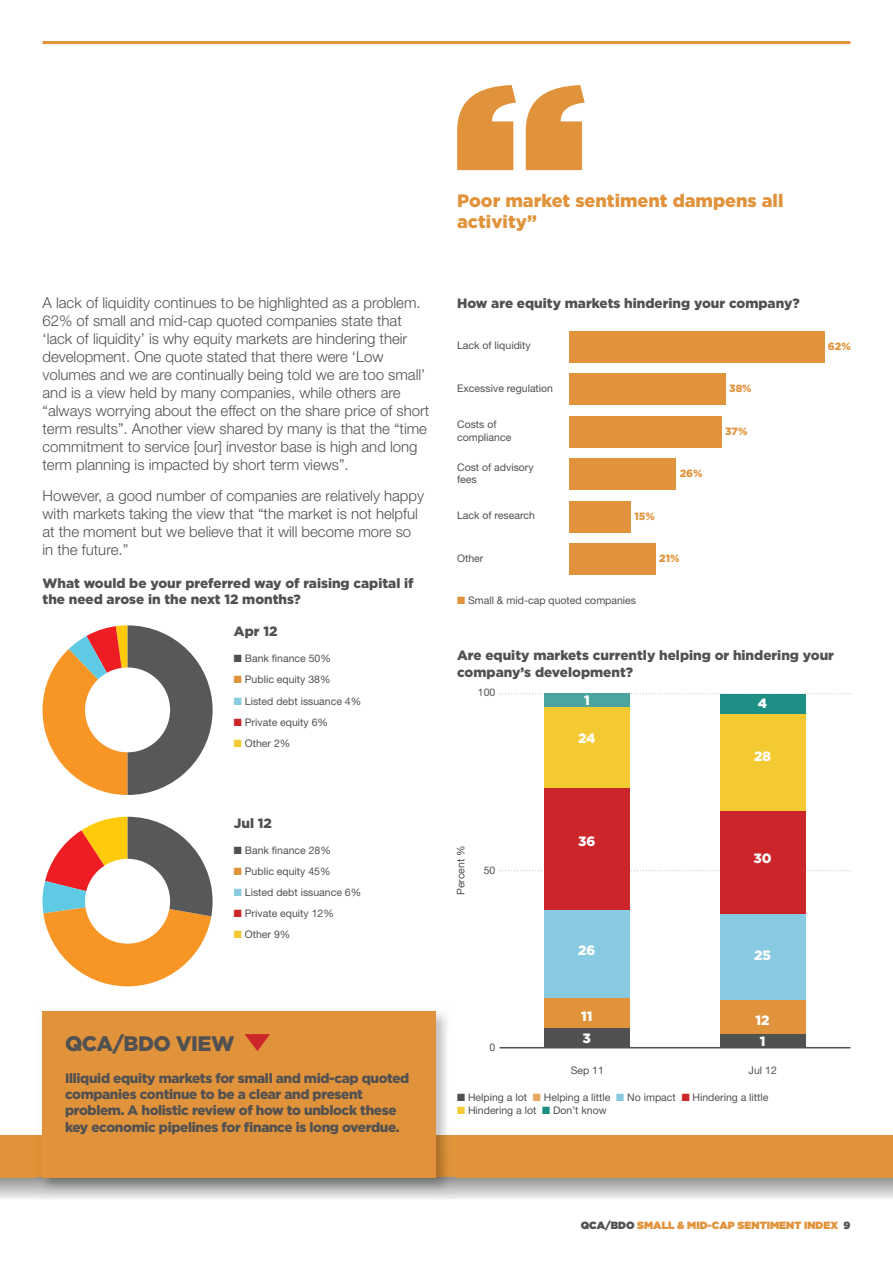
<style>
.page{position:relative;width:893px;height:1263px;background:#fff}
.page>*{position:absolute;margin:0;border:0;box-sizing:border-box;transform-origin:0 0}
.t1{font:900 21px "Gotham";letter-spacing:-.025em;color:#525152}
.t2{font:900 18px/21.6px "Gotham";color:#e1933b}
.t3{font:300 15px/18px "Helvetica Neue";color:#525152}
.t4{font:900 13.5px/16.2px "Gotham";color:#525152}
.t5{font:900 13.5px/16.2px "Gotham";letter-spacing:-.025em;color:#525152}
.t6{font:900 13.5px/21px "Gotham";color:#fff;text-align:center}
.t7{font:10.5px/12.6px "Helvetica Neue";color:#525152}
.t8{font:900 10.5px "Gotham";color:#e1933b}
.t9{font:900 10.5px "Gotham";color:#e1933b}
.s1{color:#e1933b}
.s2{color:#87cae1}
.s3{color:#cc262b}
.s4{color:#f3ca32}
.s5{color:#e7a962}
.s6{color:#1e8f85}
.s7{color:#525152}
</style>
<div class="page">
<hr style="left:43px;top:41px;width:807px;height:3px;background:#e1933b">
<div style="left:0;top:1135px;width:893px;height:43px;background:#e1933b"></div>
<img style="left:36px;top:1011px;width:420px;height:186px">
<div style="left:43px;top:1011px;width:393px;height:167px;background:#e1933b"></div>
<svg style="left:245px;top:1034px;width:25px;height:17px"></svg>
<svg style="left:43px;top:625px;width:170px;height:170px"></svg>
<div style="left:85px;top:667px;width:85px;height:85px;background:#fff;border-radius:50%"></div>
<svg style="left:43px;top:817px;width:170px;height:169px"></svg>
<div style="left:85px;top:859px;width:85px;height:85px;background:#fff;border-radius:50%"></div>
<svg style="left:499px;top:693px;width:351px;height:1px"></svg>
<svg style="left:499px;top:870px;width:351px;height:1px"></svg>
<div style="left:544px;top:707px;width:85px;height:340px;background:#f3ca32"></div>
<div style="left:544px;top:788px;width:85px;height:259px;background:#cc262b"></div>
<div style="left:544px;top:910px;width:85px;height:137px;background:#87cae1"></div>
<div style="left:544px;top:998px;width:85px;height:49px;background:#e1933b"></div>
<div style="left:544px;top:1028px;width:85px;height:20px;background:#525152"></div>
<div style="left:720px;top:694px;width:85px;height:353px;background:#1e8f85"></div>
<div style="left:720px;top:714px;width:85px;height:333px;background:#f3ca32"></div>
<div style="left:720px;top:811px;width:85px;height:236px;background:#cc262b"></div>
<div style="left:720px;top:914px;width:85px;height:133px;background:#87cae1"></div>
<div style="left:720px;top:1000px;width:85px;height:42px;background:#e1933b"></div>
<div style="left:720px;top:1034px;width:85px;height:13px;background:#525152"></div>
<hr style="left:500px;top:1047px;width:350px;height:1px;background:#525152">
<svg style="left:457px;top:85px;width:128px;height:85px"></svg>
<div style="left:544px;top:694px;width:85px;height:13px;background:#4ba59e"></div>
<hr style="left:0;top:0;width:1px;height:1147px;background:#1f212a">
<div style="left:569px;top:373px;width:157px;height:32px;background:#e1933b"></div>
<div style="left:569px;top:416px;width:153px;height:31px;background:#e1933b"></div>
<div style="left:569px;top:458px;width:107px;height:32px;background:#e1933b"></div>
<div style="left:569px;top:501px;width:62px;height:32px;background:#e1933b"></div>
<div style="left:569px;top:543px;width:87px;height:32px;background:#e1933b"></div>
<div style="left:569px;top:331px;width:255px;height:31px;background:#e1933b"></div>
<p class="t3" style="left:43px;top:295px;width:388px">A lack of liquidity continues to be highlighted as a problem.<br>62% of small and mid-cap quoted companies state that ‘lack of liquidity’ is why equity markets are hindering their development. One quote stated that there were ‘Low volumes and we are continually being told we are too small’ and is a view held by many companies, while others are “always worrying about the effect on the share price of short term results”. Another view shared by many is that the “time commitment to service [our] investor base is high and long term planning is impacted by short term views”.</p>
<p class="t3" style="left:43px;top:488px;width:383px">However, a good number of companies are relatively happy with markets taking the view that “the market is not helpful at the moment but we believe that it will become more so in the future.”</p>
<p class="t4" style="left:43px;top:576px;width:373px">what would be your preferred way of raising capital if the need arose in the next 12 months?</p>
<p class="t4" style="left:234px;top:624px;width:45px">apr 12</p>
<p class="t7" style="left:234px;top:653px;width:98px">■ Bank finance 50%</p>
<p class="t7" style="left:234px;top:674px;width:98px"><span class="s1">■</span> Public equity 38%</p>
<p class="t7" style="left:234px;top:695px;width:129px"><span class="s2">■</span> Listed debt issuance 4%</p>
<p class="t7" style="left:234px;top:717px;width:96px"><span class="s3">■</span> Private equity 6%</p>
<p class="t7" style="left:234px;top:738px;width:58px"><span class="s4">■</span> Other 2%</p>
<p class="t4" style="left:234px;top:816px;width:40px">Jul 12</p>
<p class="t7" style="left:234px;top:845px;width:98px">■ Bank finance 28%</p>
<p class="t7" style="left:234px;top:866px;width:98px"><span class="s1">■</span> Public equity 45%</p>
<p class="t7" style="left:234px;top:887px;width:129px"><span class="s2">■</span> Listed debt issuance 6%</p>
<p class="t7" style="left:234px;top:908px;width:101px"><span class="s3">■</span> Private equity 12%</p>
<p class="t7" style="left:234px;top:929px;width:58px"><span class="s4">■</span> Other 9%</p>
<h1 class="t1" style="left:65px;top:1036px;width:171px">qca/bdo view</h1>
<p class="t5" style="left:65px;top:1071px;width:346px">illiquid equity markets for small and mid-cap quoted companies continue to be a clear and present problem. a holistic review of how to unblock these key economic pipelines for finance is long overdue.</p>
<p class="t2" style="left:457px;top:191px;width:328px">poor market sentiment dampens all activity”</p>
<p class="t4" style="left:457px;top:297px;width:344px">how are equity markets hindering your company?</p>
<p class="t7" style="left:457px;top:340px;width:75px">Lack of liquidity</p>
<p class="t9" style="left:828px;top:342px;width:24px">62%</p>
<p class="t7" style="left:457px;top:383px;width:98px">Excessive regulation</p>
<p class="t9" style="left:729px;top:385px;width:24px">38%</p>
<p class="t7" style="left:457px;top:419px;width:56px">Costs of compliance</p>
<p class="t9" style="left:725px;top:427px;width:24px">37%</p>
<p class="t7" style="left:457px;top:461px;width:78px">Cost of advisory fees</p>
<p class="t9" style="left:680px;top:470px;width:24px">26%</p>
<p class="t7" style="left:457px;top:510px;width:79px">Lack of research</p>
<p class="t9" style="left:634px;top:512px;width:22px">15%</p>
<p class="t7" style="left:457px;top:553px;width:28px">Other</p>
<p class="t9" style="left:659px;top:555px;width:22px">21%</p>
<p class="t7" style="left:457px;top:595px;width:181px"><span class="s1">■</span> Small &amp; mid-cap quoted companies</p>
<p class="t4" style="left:457px;top:649px;width:378px">are equity markets currently helping or hindering your company’s development?</p>
<p class="t7" style="left:478px;top:687px;width:19px">100</p>
<p class="t7" style="left:456px;top:895px;width:51px;rotate:-90deg">Percent %</p>
<p class="t7" style="left:484px;top:865px;width:13px">50</p>
<p class="t7" style="left:489px;top:1041px;width:7px">0</p>
<p class="t6" style="left:584px;top:691px;width:7px">1</p>
<p class="t6" style="left:578px;top:729px;width:19px">24</p>
<p class="t6" style="left:578px;top:832px;width:19px">36</p>
<p class="t6" style="left:578px;top:940px;width:19px">26</p>
<p class="t6" style="left:581px;top:1006px;width:13px;line-height:22.6px;text-align:left">11<br>3</p>
<p class="t6" style="left:758px;top:694px;width:11px">4</p>
<p class="t6" style="left:754px;top:746px;width:18px">28</p>
<p class="t6" style="left:753px;top:849px;width:20px">30</p>
<p class="t6" style="left:754px;top:946px;width:18px">25</p>
<p class="t6" style="left:755px;top:1011px;width:16px">12<br>1</p>
<p class="t7" style="left:571px;top:1065px;width:35px">Sep 11</p>
<p class="t7" style="left:749px;top:1065px;width:30px">Jul 12</p>
<p class="t7" style="left:457px;top:1092px;width:313px">■ Helping a lot <span class="s5">■</span> Helping a little <span class="s2">■</span> No impact <span class="s3">■</span> Hindering a little</p>
<p class="t7" style="left:457px;top:1105px;width:151px"><span class="s4">■</span> Hindering a lot <span class="s6">■</span> Don’t know</p>
<p class="t8" style="left:581px;top:1221px;width:271px"><span class="s7">QCA/BDO</span> SMALL &amp; MID-CAP SENTIMENT INDEX <span class="s7">9</span></p>
</div>
